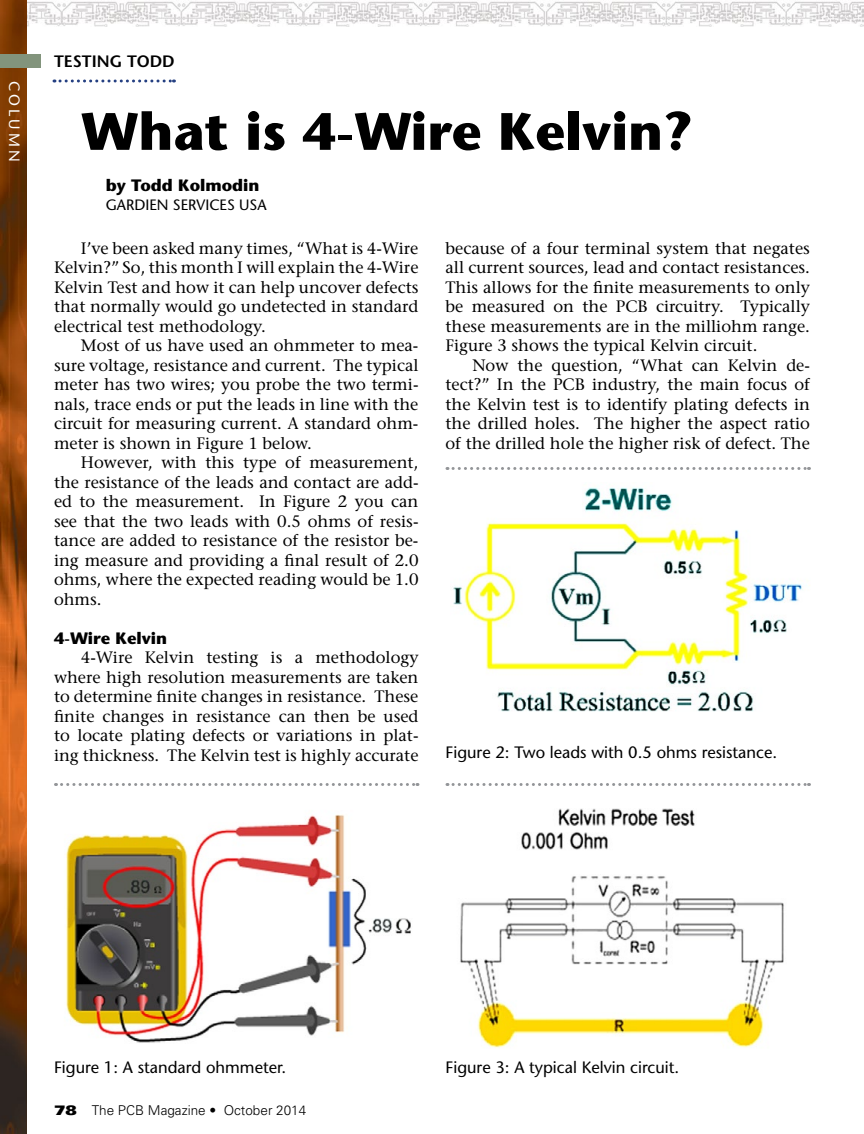
<style>
.page{position:relative;width:864px;height:1134px;background:#fff}
.page>*{position:absolute;margin:0;border:0;box-sizing:border-box;transform-origin:0 0}
.t1{font:700 52.5px "Stone Sans";color:#000}
.t2{font:16.5px/19.5px "Stone Serif";color:#000;text-align:justify}
.t3{font:16.5px "Stone Sans";color:#000}
.t4{font:700 16.5px "Stone Sans";color:#000}
.t5{font:600 16.5px "Stone Sans";color:#000}
.t6{font:15px "Stone Sans";color:#000}
.t7{font:15px "Stone Sans";letter-spacing:.2em;color:#fff}
.t8{font:300 13.5px "Univers";color:#000}
.s1{font-weight:900;font-stretch:expanded}
</style>
<div class="page">
<svg style="left:54px;top:80px;width:120px;height:2px"></svg>
<img style="left:27px;top:1px;width:837px;height:26px">
<img style="left:0;top:0;width:27px;height:1134px">
<div style="left:0;top:54px;width:40px;height:14px;background:#82947c"></div>
<img style="left:66px;top:814px;width:345px;height:229px">
<img style="left:460px;top:808px;width:324px;height:240px">
<img style="left:453px;top:487px;width:357px;height:225px">
<svg style="left:56px;top:783px;width:362px;height:3px"></svg>
<svg style="left:447px;top:783px;width:362px;height:3px"></svg>
<svg style="left:447px;top:467px;width:362px;height:3px"></svg>
<p class="t7" style="left:24px;top:81px;width:82px;rotate:90deg">c olumn</p>
<p class="t5" style="left:54px;top:51px;width:122px">TESTIN G TODD</p>
<h1 class="t1" style="left:81px;top:98px;width:614px">What is 4-Wire Kelvin?</h1>
<p class="t4" style="left:106px;top:175px;width:155px">by Todd Kolmodin</p>
<p class="t6" style="left:106px;top:196px;width:144px">Gardien Services USA</p>
<p class="t2" style="left:54px;top:238px;width:366px;text-indent:27px">I’ve been asked many times, “What is 4-Wire Kelvin?” So, this month I will explain the 4-Wire Kelvin Test and how it can help uncover defects that normally would go undetected in standard electrical test methodology.</p>
<p class="t2" style="left:54px;top:336px;width:366px;text-indent:27px">Most of us have used an ohmmeter to mea&shy;sure voltage, resistance and current. The typical meter has two wires; you probe the two termi&shy;nals, trace ends or put the leads in line with the circuit for measuring current. A standard ohm&shy;meter is shown in Figure 1 below.</p>
<p class="t2" style="left:54px;top:453px;width:366px;text-indent:27px">However, with this type of measurement, the resistance of the leads and contact are add&shy;ed to the measurement. In Figure 2 you can see that the two leads with 0.5 ohms of resis&shy;tance are added to resistance of the resistor be&shy;ing measure and providing a final result of 2.0 ohms, where the expected reading would be 1.0 ohms.</p>
<p class="t4" style="left:54px;top:628px;width:115px">4-Wire Kelvin</p>
<p class="t2" style="left:54px;top:648px;width:366px;text-indent:27px">4-Wire Kelvin testing is a methodology where high resolution measurements are taken to determine finite changes in resistance. These finite changes in resistance can then be used to locate plating defects or variations in plat&shy;ing thickness. The Kelvin test is highly accurate</p>
<p class="t2" style="left:445px;top:238px;width:366px">because of a four terminal system that negates all current sources, lead and contact resistances.<br>This allows for the finite measurements to only be measured on the PCB circuitry. Typically these measurements are in the milliohm range.<br>Figure 3 shows the typical Kelvin circuit.</p>
<p class="t2" style="left:445px;top:355px;width:366px;text-indent:27px">Now the question, “What can Kelvin de&shy;tect?” In the PCB industry, the main focus of the Kelvin test is to identify plating defects in the drilled holes. The higher the aspect ratio of the drilled hole the higher risk of defect. The</p>
<p class="t3" style="left:445px;top:742px;width:333px">Figure 2: Two leads with 0.5 ohms resistance.</p>
<p class="t3" style="left:54px;top:1057px;width:234px">Figure 1: A standard ohmmeter.</p>
<p class="t3" style="left:445px;top:1057px;width:235px">Figure 3: A typical Kelvin circuit.</p>
<p class="t8" style="left:54px;top:1102px;width:254px"><span class="s1">78</span> The PCB Magazine • October 2014</p>
</div>
